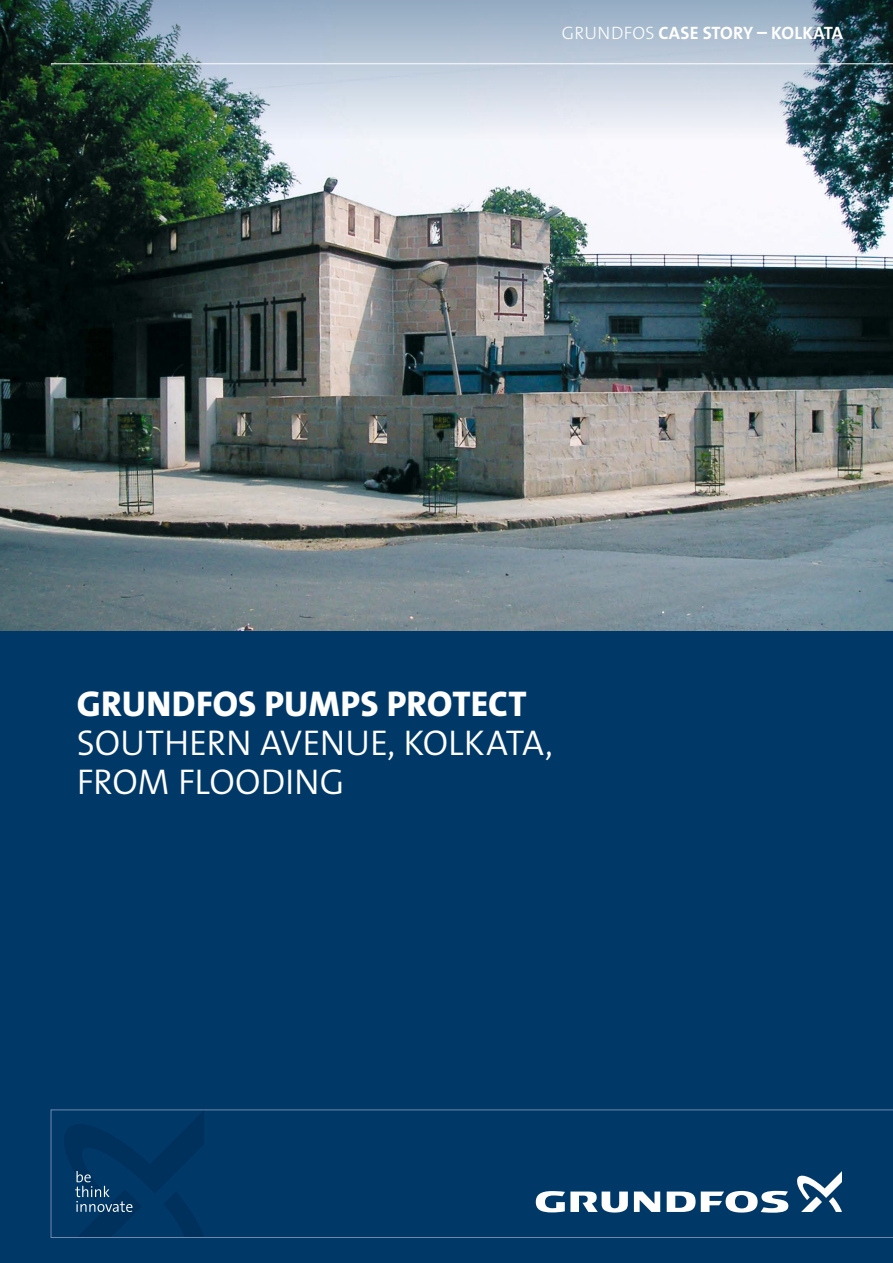
<style>
.page{position:relative;width:893px;height:1263px;background:#fff}
.page>*{position:absolute;margin:0;border:0;box-sizing:border-box;transform-origin:0 0}
.t1{font:36px/39px "Grundfos The Sans V2 OT 4 SL";letter-spacing:-.005em;color:#fff}
.t2{font:36px "Grundfos The Sans V2 OT 8 XB";letter-spacing:.005em;color:#fff}
.t3{font:18px "Grundfos The Sans V2 OT 7 B";letter-spacing:.005em;color:#fff}
.s1{font-family:"Grundfos The Sans V2 OT 3 L"}
</style>
<div class="page">
<img style="left:0;top:140px;width:893px;height:491px">
<img style="left:0;top:0;width:893px;height:140px">
<div style="left:0;top:631px;width:893px;height:632px;background:#003968"></div>
<svg style="left:51px;top:1109px;width:842px;height:129px"></svg>
<svg style="left:61px;top:1110px;width:143px;height:127px"></svg>
<svg style="left:634px;top:1191px;width:26px;height:21px"></svg>
<svg style="left:536px;top:1191px;width:92px;height:21px"></svg>
<svg style="left:667px;top:1191px;width:121px;height:22px"></svg>
<svg style="left:796px;top:1171px;width:46px;height:41px"></svg>
<hr style="left:51px;top:63px;width:842px;height:1px;background:#fff">
<p class="t3" style="left:562px;top:21px;width:283px"><span class="s1">GRUNDFOS</span> CASE STORY – KOLKATA</p>
<p class="t2" style="left:77px;top:681px;width:452px">GRUNDFOS PUMPS PROTECT</p>
<p class="t1" style="left:77px;top:724px;width:478px">SOUTHERN AVENUE, KOLKATA,<br>FROM FLOODING</p>
</div>
